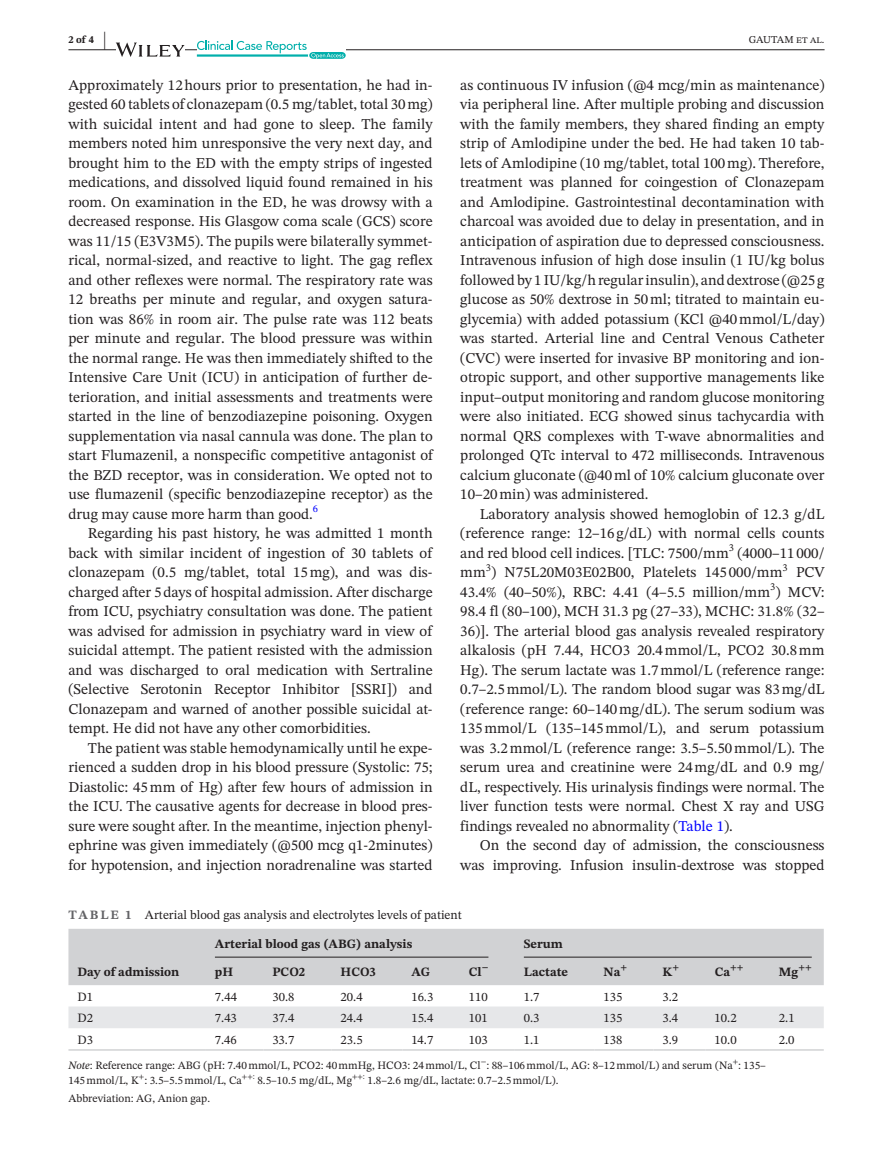
<style>
.page{position:relative;width:893px;height:1174px;background:#fff}
.page>*{position:absolute;margin:0;border:0;box-sizing:border-box;transform-origin:0 0}
.t1{font:15px/19.5px "STIX Two Text";color:#231f20;text-align:justify}
.t2{font:12.75px "STIX Two Text";color:#231f20}
.t3{font:700 12.75px "STIX Two Text";color:#231f20}
.t4{font:11.25px "STIX Two Text";color:#231f20}
.t5{font:10.5px "STIX Two Text";color:#231f20}
.t6{font:700 10.5px "STIX Two Text";color:#231f20}
.t7{font:7.8px "STIX";color:#231f20}
.t8{font:7.8px "STIX Two Text";color:#231f20}
.s1{font-size:21px}
.s2{color:#00f}
.s3{font-weight:700;color:#636366}
.s4{font-style:italic}
.s5{font-family:"STIX Two Text"}
</style>
<div class="page">
<hr style="left:68px;top:49px;width:756px;height:1px;background:#231f20">
<svg style="left:116px;top:43px;width:69px;height:14px"></svg>
<svg style="left:197px;top:41px;width:149px;height:18px"></svg>
<div style="left:68px;top:929px;width:756px;height:56px;background:#d1d2d4"></div>
<div style="left:68px;top:1006px;width:756px;height:22px;background:#e6e7e9"></div>
<hr style="left:68px;top:1049px;width:138px;height:1px;background:#d1d2d4">
<hr style="left:206px;top:1049px;width:57px;height:1px;background:#d1d2d4">
<hr style="left:263px;top:1049px;width:69px;height:1px;background:#d1d2d4">
<hr style="left:332px;top:1049px;width:70px;height:1px;background:#d1d2d4">
<hr style="left:402px;top:1049px;width:58px;height:1px;background:#d1d2d4">
<hr style="left:460px;top:1049px;width:55px;height:1px;background:#d1d2d4">
<hr style="left:515px;top:1049px;width:80px;height:1px;background:#d1d2d4">
<hr style="left:595px;top:1049px;width:59px;height:1px;background:#d1d2d4">
<hr style="left:654px;top:1049px;width:52px;height:1px;background:#d1d2d4">
<hr style="left:706px;top:1049px;width:64px;height:1px;background:#d1d2d4">
<hr style="left:770px;top:1049px;width:54px;height:1px;background:#d1d2d4">
<hr style="left:215px;top:956px;width:273px;height:1px;background:#231f20">
<hr style="left:524px;top:956px;width:288px;height:1px;background:#231f20">
<p class="t6" style="left:68px;top:32px;width:39px">2 of 4 <span class="s1">|</span></p>
<p class="t5" style="left:749px;top:32px;width:77px">GAUTAM et al.</p>
<p class="t1" style="left:68px;top:75px;width:366px">Approximately 12hours prior to presentation, he had in&shy;gested 60 tablets of clonazepam (0.5 mg/tablet, total 30mg) with suicidal intent and had gone to sleep. The family members noted him unresponsive the very next day, and brought him to the ED with the empty strips of ingested medications, and dissolved liquid found remained in his room. On examination in the ED, he was drowsy with a decreased response. His Glasgow coma scale (GCS) score was 11/15 (E3V3M5). The pupils were bilaterally symmet&shy;rical, normal-sized, and reactive to light. The gag reflex and other reflexes were normal. The respiratory rate was 12 breaths per minute and regular, and oxygen satura&shy;tion was 86% in room air. The pulse rate was 112 beats per minute and regular. The blood pressure was within the normal range. He was then immediately shifted to the Intensive Care Unit (ICU) in anticipation of further de&shy;terioration, and initial assessments and treatments were started in the line of benzodiazepine poisoning. Oxygen supplementation via nasal cannula was done. The plan to start Flumazenil, a nonspecific competitive antagonist of the BZD receptor, was in consideration. We opted not to use flumazenil (specific benzodiazepine receptor) as the drug may cause more harm than good.<sup>6</sup></p>
<p class="t1" style="left:68px;top:523px;width:366px;text-indent:20px">Regarding his past history, he was admitted 1 month back with similar incident of ingestion of 30 tablets of clonazepam (0.5 mg/tablet, total 15mg), and was dis&shy;charged after 5days of hospital admission. After discharge from ICU, psychiatry consultation was done. The patient was advised for admission in psychiatry ward in view of suicidal attempt. The patient resisted with the admission and was discharged to oral medication with Sertraline (Selective Serotonin Receptor Inhibitor [SSRI]) and Clonazepam and warned of another possible suicidal at&shy;tempt. He did not have any other comorbidities.</p>
<p class="t1" style="left:68px;top:738px;width:366px;text-indent:20px">The patient was stable hemodynamically until he expe&shy;rienced a sudden drop in his blood pressure (Systolic: 75; Diastolic: 45mm of Hg) after few hours of admission in the ICU. The causative agents for decrease in blood pres&shy;sure were sought after. In the meantime, injection phenyl&shy;ephrine was given immediately (@500 mcg q1-2minutes) for hypotension, and injection noradrenaline was started</p>
<p class="t1" style="left:460px;top:75px;width:366px">as continuous IV infusion (@4 mcg/min as maintenance) via peripheral line. After multiple probing and discussion with the family members, they shared finding an empty strip of Amlodipine under the bed. He had taken 10 tab&shy;lets of Amlodipine (10 mg/tablet, total 100mg). Therefore, treatment was planned for coingestion of Clonazepam and Amlodipine. Gastrointestinal decontamination with charcoal was avoided due to delay in presentation, and in anticipation of aspiration due to depressed consciousness.<br>Intravenous infusion of high dose insulin (1 IU/kg bolus followed by 1 IU/kg/h regular insulin), and dextrose (@25 g glucose as 50% dextrose in 50ml; titrated to maintain eu&shy;glycemia) with added potassium (KCl @40mmol/L/day) was started. Arterial line and Central Venous Catheter (CVC) were inserted for invasive BP monitoring and ion&shy;otropic support, and other supportive managements like input–output monitoring and random glucose monitoring were also initiated. ECG showed sinus tachycardia with normal QRS complexes with T-wave abnormalities and prolonged QTc interval to 472 milliseconds. Intravenous calcium gluconate (@40ml of 10% calcium gluconate over 10–20min) was administered.</p>
<p class="t1" style="left:460px;top:504px;width:366px;text-indent:20px">Laboratory analysis showed hemoglobin of 12.3 g/dL (reference range: 12–16 g/dL) with normal cells counts and red blood cell indices. [TLC: 7500/mm<sup>3</sup> (4000–11 000/ mm ) N75L20M03E02B00, Platelets 145 000/mm</p>
<p class="t5" style="left:486px;top:559px;width:7px">3</p>
<p class="t5" style="left:782px;top:559px;width:7px">3</p>
<p class="t1" style="left:460px;top:562px;width:366px;text-align:right">PCV<br>43.4% (40–50%), RBC: 4.41 (4–5.5 million/mm ) MCV:</p>
<p class="t5" style="left:770px;top:579px;width:7px">3</p>
<p class="t1" style="left:460px;top:601px;width:366px">98.4 fl (80–100), MCH 31.3 pg (27–33), MCHC: 31.8% (32– 36)]. The arterial blood gas analysis revealed respiratory alkalosis (pH 7.44, HCO3 20.4mmol/L, PCO2 30.8mm Hg). The serum lactate was 1.7mmol/L (reference range:<br>0.7–2.5mmol/L). The random blood sugar was 83mg/dL (reference range: 60–140mg/dL). The serum sodium was 135mmol/L (135–145mmol/L), and serum potassium was 3.2mmol/L (reference range: 3.5–5.50mmol/L). The serum urea and creatinine were 24mg/dL and 0.9 mg/ dL, respectively. His urinalysis findings were normal. The liver function tests were normal. Chest X ray and USG findings revealed no abnormality (<span class="s2">Table 1</span>).</p>
<p class="t1" style="left:460px;top:835px;width:366px;text-align:right">On the second day of admission, the consciousness was improving. Infusion insulin-dextrose was stopped</p>
<p class="t2" style="left:68px;top:905px;width:395px"><span class="s3">TABLE 1</span> Arterial blood gas analysis and electrolytes levels of patient</p>
<p class="t3" style="left:77px;top:962px;width:104px">Day of admission</p>
<p class="t3" style="left:215px;top:934px;width:199px">Arterial blood gas (ABG) analysis</p>
<p class="t3" style="left:524px;top:934px;width:41px">Serum</p>
<p class="t3" style="left:215px;top:962px;width:20px">pH</p>
<p class="t3" style="left:272px;top:962px;width:34px">PCO2</p>
<p class="t3" style="left:341px;top:962px;width:37px">HCO3</p>
<p class="t3" style="left:411px;top:962px;width:20px">AG</p>
<p class="t3" style="left:469px;top:962px;width:21px">Cl<sup>−</sup></p>
<p class="t3" style="left:524px;top:962px;width:46px">Lactate</p>
<p class="t3" style="left:604px;top:962px;width:25px">Na<sup>+</sup></p>
<p class="t3" style="left:663px;top:962px;width:18px">K<sup>+</sup></p>
<p class="t3" style="left:715px;top:962px;width:30px">Ca<sup>++</sup></p>
<p class="t3" style="left:779px;top:962px;width:34px">Mg<sup>++</sup></p>
<p class="t2" style="left:77px;top:987px;width:17px">D1</p>
<p class="t2" style="left:215px;top:987px;width:24px">7.44</p>
<p class="t2" style="left:272px;top:987px;width:24px">30.8</p>
<p class="t2" style="left:341px;top:987px;width:24px">20.4</p>
<p class="t2" style="left:411px;top:987px;width:24px">16.3</p>
<p class="t2" style="left:469px;top:987px;width:20px">110</p>
<p class="t2" style="left:524px;top:987px;width:17px">1.7</p>
<p class="t2" style="left:604px;top:987px;width:20px">135</p>
<p class="t2" style="left:662px;top:987px;width:17px">3.2</p>
<p class="t2" style="left:77px;top:1008px;width:17px">D2</p>
<p class="t2" style="left:215px;top:1008px;width:24px">7.43</p>
<p class="t2" style="left:272px;top:1008px;width:24px">37.4</p>
<p class="t2" style="left:341px;top:1008px;width:24px">24.4</p>
<p class="t2" style="left:411px;top:1008px;width:24px">15.4</p>
<p class="t2" style="left:469px;top:1008px;width:20px">101</p>
<p class="t2" style="left:524px;top:1008px;width:17px">0.3</p>
<p class="t2" style="left:604px;top:1008px;width:20px">135</p>
<p class="t2" style="left:662px;top:1008px;width:17px">3.4</p>
<p class="t2" style="left:715px;top:1008px;width:24px">10.2</p>
<p class="t2" style="left:779px;top:1008px;width:17px">2.1</p>
<p class="t2" style="left:77px;top:1030px;width:17px">D3</p>
<p class="t2" style="left:215px;top:1030px;width:24px">7.46</p>
<p class="t2" style="left:272px;top:1030px;width:24px">33.7</p>
<p class="t2" style="left:341px;top:1030px;width:24px">23.5</p>
<p class="t2" style="left:411px;top:1030px;width:24px">14.7</p>
<p class="t2" style="left:469px;top:1030px;width:20px">103</p>
<p class="t2" style="left:524px;top:1030px;width:17px">1.1</p>
<p class="t2" style="left:604px;top:1030px;width:20px">138</p>
<p class="t2" style="left:662px;top:1030px;width:17px">3.9</p>
<p class="t2" style="left:715px;top:1030px;width:24px">10.0</p>
<p class="t2" style="left:779px;top:1030px;width:17px">2.0</p>
<p class="t4" style="left:68px;top:1057px;width:414px"><span class="s4">Note</span>: Reference range: ABG (pH: 7.40mmol/L, PCO2: 40mmHg, HCO3: 24mmol/L, Cl</p>
<p class="t8" style="left:481px;top:1055px;width:7px">−</p>
<p class="t4" style="left:486px;top:1057px;width:248px">: 88–106mmol/L, AG: 8–12mmol/L) and serum (Na</p>
<p class="t7" style="left:733px;top:1055px;width:7px">+</p>
<p class="t4" style="left:738px;top:1057px;width:29px">: 135–</p>
<p class="t4" style="left:68px;top:1072px;width:175px">145mmol/L, K<sup>+</sup>: 3.5–5.5mmol/L, Ca</p>
<p class="t7" style="left:242px;top:1071px;width:14px">++<span class="s5">:</span></p>
<p class="t4" style="left:257px;top:1072px;width:96px">8.5–10.5 mg/dL, Mg</p>
<p class="t7" style="left:352px;top:1071px;width:14px">++<span class="s5">:</span></p>
<p class="t4" style="left:367px;top:1072px;width:192px">1.8–2.6 mg/dL, lactate: 0.7–2.5mmol/L).</p>
<p class="t4" style="left:68px;top:1090px;width:143px">Abbreviation: AG, Anion gap.</p>
</div>
